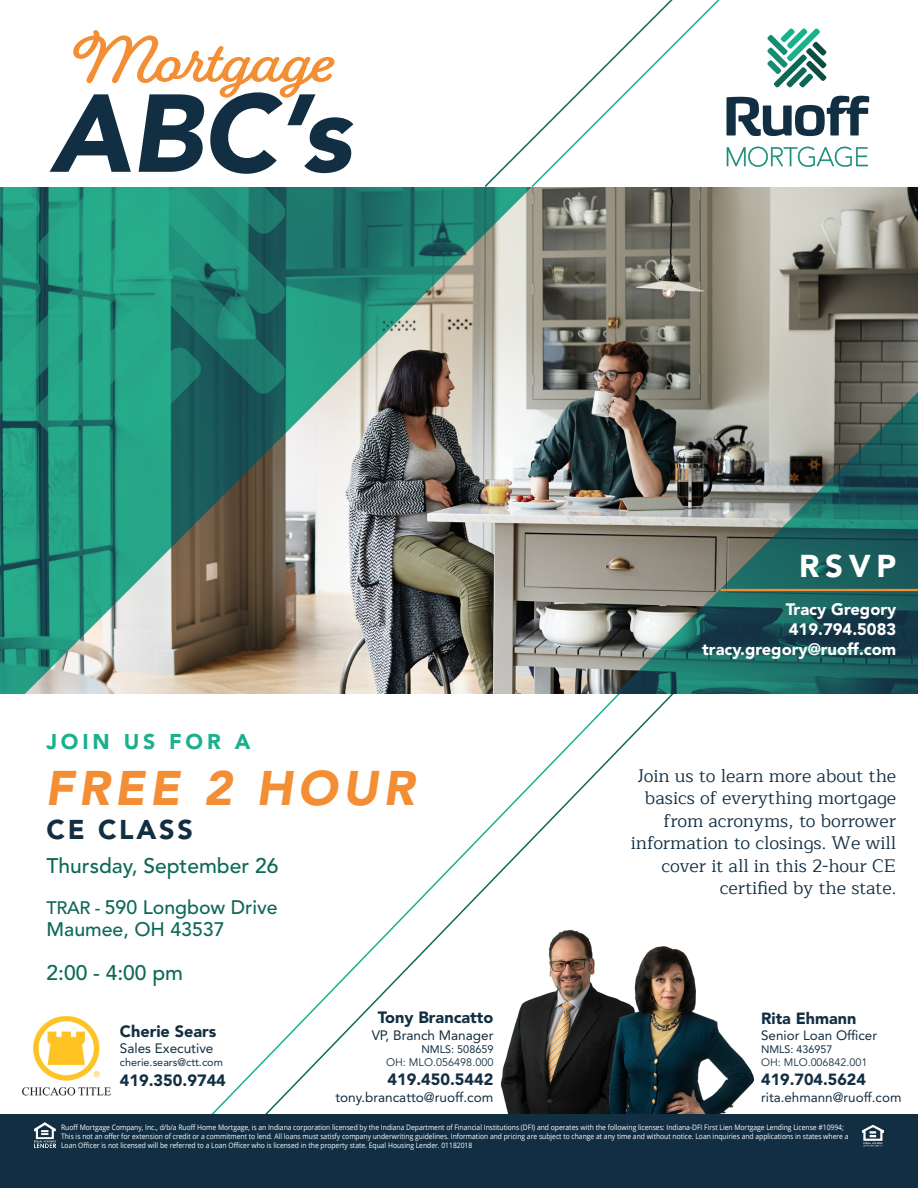
<style>
.page{position:relative;width:918px;height:1188px;background:#fff}
.page>*{position:absolute;margin:0;border:0;box-sizing:border-box;transform-origin:0 0}
.t1{font:italic 900 109.35px "Avenir LT Std";color:#122e42}
.t2{font:700 58.5px "Fairwater Script";color:#f38e35}
.t3{font:italic 900 48.15px "Avenir LT Std";letter-spacing:.1em;color:#f38e35}
.t4{font:900 31.35px "Avenir LT Std";color:#fff}
.t5{font:900 27px "Avenir LT Std";letter-spacing:.1em;color:#122e42}
.t6{font:900 21.15px "Avenir LT Std";letter-spacing:.18em;color:#18b08d}
.t7{font:500 21px "Avenir LT Std";color:#0d6956}
.t8{font:500 19.5px "Avenir LT Std";color:#0d6956}
.t9{font:18px/22.5px "Maitree";color:#112e42;text-align:right}
.t10{font:900 16.5px "Avenir LT Std";color:#fff}
.t11{font:900 16.35px "Avenir LT Std";color:#122e42}
.t12{font:900 16.05px "Avenir LT Std";color:#122e42}
.t13{font:13.65px "Avenir LT Std";color:#122e42}
.t14{font:13.35px "Avenir LT Std";color:#122e42}
.t15{font:10.8px "Avenir LT Std";color:#122e42}
.t16{font:10.8px "Avenir LT Std";color:#122e42}
.t17{font:7.5px/9px "Open Sans";color:#fff;scale:.9 1}
.s1{font-size:18px;color:#0d6957}
</style>
<div class="page">
<svg style="left:530px;top:0;width:340px;height:187px"></svg>
<svg style="left:179px;top:693px;width:478px;height:421px"></svg>
<img style="left:0;top:187px;width:918px;height:506px">
<svg style="left:727px;top:96px;width:142px;height:40px"></svg>
<svg style="left:727px;top:147px;width:141px;height:20px"></svg>
<svg style="left:767px;top:28px;width:60px;height:60px"></svg>
<img style="left:493px;top:918px;width:154px;height:196px">
<img style="left:604px;top:925px;width:149px;height:189px">
<div style="left:0;top:1114px;width:918px;height:74px;background:#122e42"></div>
<hr style="left:721px;top:589px;width:197px;height:2px;background:#f38e35">
<img style="left:34px;top:1123px;width:22px;height:24px">
<img style="left:862px;top:1125px;width:22px;height:22px">
<img style="left:22px;top:1016px;width:89px;height:80px">
<p class="t2" style="left:73px;top:27px;width:266px">Mortgage</p>
<p class="t1" style="left:50px;top:68px;width:303px">ABC’s</p>
<p class="t6" style="left:47px;top:729px;width:205px">JOIN US FOR A</p>
<p class="t3" style="left:45px;top:759px;width:371px">FREE 2 HOUR</p>
<p class="t5" style="left:47px;top:813px;width:148px">CE CLASS</p>
<p class="t7" style="left:47px;top:854px;width:233px">Thursday, September 26</p>
<p class="t8" style="left:47px;top:896px;width:233px"><span class="s1">TRAR -</span> 590 Longbow Drive</p>
<p class="t8" style="left:47px;top:918px;width:180px">Maumee, OH 43537</p>
<p class="t7" style="left:47px;top:960px;width:138px">2:00 - 4:00 pm</p>
<p class="t11" style="left:120px;top:1021px;width:98px">Cherie Sears</p>
<p class="t13" style="left:120px;top:1041px;width:95px">Sales Executive</p>
<p class="t15" style="left:120px;top:1056px;width:105px">cherie.sears@ctt.com</p>
<p class="t11" style="left:120px;top:1070px;width:108px">419.350.9744</p>
<p class="t11" style="left:378px;top:1008px;width:117px">Tony Brancatto</p>
<p class="t13" style="left:372px;top:1027px;width:123px">VP, Branch Manager</p>
<p class="t15" style="left:421px;top:1043px;width:74px">NMLS: 508659</p>
<p class="t16" style="left:386px;top:1056px;width:109px">OH: MLO.056498.000</p>
<p class="t11" style="left:387px;top:1070px;width:108px">419.450.5442</p>
<p class="t13" style="left:335px;top:1089px;width:160px">tony.brancatto@ruoff.com</p>
<p class="t4" style="left:799px;top:547px;width:99px">RSVP</p>
<p class="t10" style="left:786px;top:599px;width:112px">Tracy Gregory</p>
<p class="t10" style="left:789px;top:619px;width:109px">419.794.5083</p>
<p class="t10" style="left:702px;top:639px;width:196px">tracy.gregory@ruoff.com</p>
<p class="t9" style="left:631px;top:765px;width:267px">Join us to learn more about the basics of everything mortgage from acronyms, to borrower information to closings. We will cover it all in this 2-hour CE certified by the state.</p>
<p class="t12" style="left:761px;top:1009px;width:97px">Rita Ehmann</p>
<p class="t14" style="left:761px;top:1028px;width:117px">Senior Loan Officer</p>
<p class="t15" style="left:761px;top:1043px;width:73px">NMLS: 436957</p>
<p class="t16" style="left:761px;top:1056px;width:108px">OH: MLO.006842.001</p>
<p class="t12" style="left:761px;top:1070px;width:106px">419.704.5624</p>
<p class="t14" style="left:761px;top:1089px;width:142px">rita.ehmann@ruoff.com</p>
<p class="t17" style="left:61px;top:1122px;width:876px">Ruoff Mortgage Company, Inc., d/b/a Ruoff Home Mortgage, is an Indiana corporation licensed by the Indiana Department of Financial Institutions (DFI) and operates with the following licenses: Indiana-DFI First Lien Mortgage Lending License #10994;<br>This is not an offer for extension of credit or a commitment to lend. All loans must satisfy company underwriting guidelines. Information and pricing are subject to change at any time and without notice. Loan inquiries and applications in states where a<br>Loan Officer is not licensed will be referred to a Loan Officer who is licensed in the property state. Equal Housing Lender. 01182018</p>
</div>
